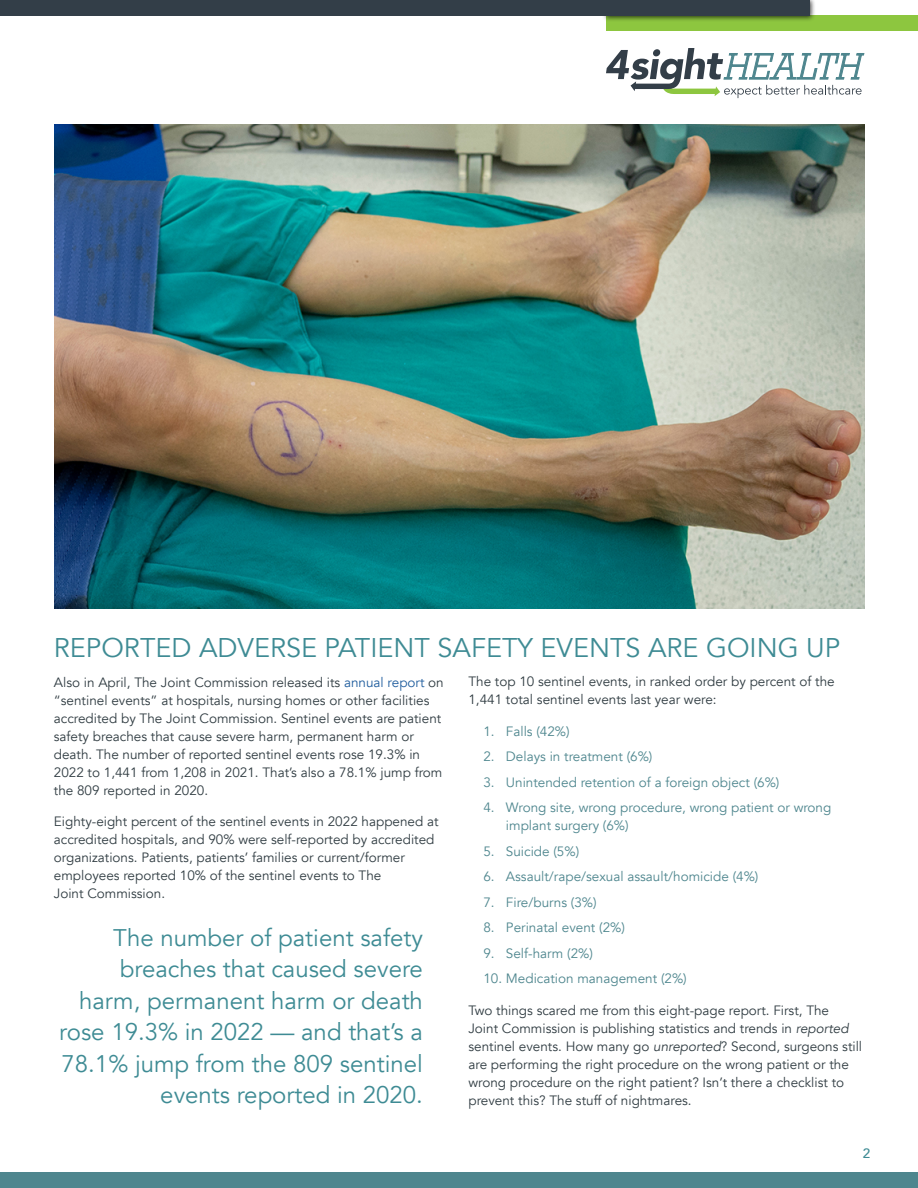
<style>
.page{position:relative;width:918px;height:1188px;background:#fff}
.page>*{position:absolute;margin:0;border:0;box-sizing:border-box;transform-origin:0 0}
.t1{font:27px "Avenir";color:#3e8b94}
.t2{font:24px/31.5px "Avenir";color:#3e8b94;text-align:right}
.t3{font:13.5px/18px "Avenir";color:#303c42}
.t4{font:13.5px/18px "Avenir";color:#4e868e}
.t5{font:500 13.5px "Avenir";color:#3e8b94}
.s1{color:#215e9e}
.s2{font-style:italic}
</style>
<div class="page">
<svg style="left:606px;top:48px;width:258px;height:50px"></svg>
<div style="left:606px;top:16px;width:312px;height:15px;background:#8dc63f"></div>
<div style="left:602px;top:0;width:214px;height:22px;background:#000;opacity:.75"></div>
<div style="left:0;top:0;width:810px;height:16px;background:#333e48"></div>
<div style="left:0;top:1172px;width:918px;height:16px;background:#4e868e"></div>
<img style="left:54px;top:124px;width:810px;height:484px">
<h1 class="t1" style="left:54px;top:631px;width:788px">REPORTED ADVERSE PATIENT SAFETY EVENTS ARE GOING UP</h1>
<p class="t3" style="left:54px;top:674px;width:391px">Also in April, The Joint Commission released its <span class="s1">annual report</span> on “sentinel events” at hospitals, nursing homes or other facilities accredited by The Joint Commission. Sentinel events are patient safety breaches that cause severe harm, permanent harm or death. The number of reported sentinel events rose 19.3% in 2022 to 1,441 from 1,208 in 2021. That’s also a 78.1% jump from the 809 reported in 2020.</p>
<p class="t3" style="left:54px;top:813px;width:386px">Eighty-eight percent of the sentinel events in 2022 happened at accredited hospitals, and 90% were self-reported by accredited organizations. Patients, patients’ families or current/former employees reported 10% of the sentinel events to The<br>Joint Commission.</p>
<h2 class="t2" style="left:59px;top:922px;width:365px">The number of patient safety breaches that caused severe harm, permanent harm or death rose 19.3% in 2022 — and that’s a<br>78.1% jump from the 809 sentinel events reported in 2020.</h2>
<p class="t3" style="left:468px;top:673px;width:368px">The top 10 sentinel events, in ranked order by percent of the<br>1,441 total sentinel events last year were:</p>
<p class="t4" style="left:483px;top:722px;width:88px">1. Falls (42%)</p>
<p class="t4" style="left:483px;top:748px;width:171px">2. Delays in treatment (6%)</p>
<p class="t4" style="left:483px;top:773px;width:298px">3. Unintended retention of a foreign object (6%)</p>
<p class="t4" style="left:506px;top:799px;width:327px;text-indent:-23px">4. Wrong site, wrong procedure, wrong patient or wrong implant surgery (6%)</p>
<p class="t4" style="left:483px;top:842px;width:97px">5. Suicide (5%)</p>
<p class="t4" style="left:483px;top:868px;width:277px">6. Assault/rape/sexual assault/homicide (4%)</p>
<p class="t4" style="left:483px;top:893px;width:115px">7. Fire/burns (3%)</p>
<p class="t4" style="left:483px;top:919px;width:143px">8. Perinatal event (2%)</p>
<p class="t4" style="left:483px;top:944px;width:111px">9. Self-harm (2%)</p>
<p class="t4" style="left:483px;top:970px;width:205px">10. Medication management (2%)</p>
<p class="t3" style="left:468px;top:1001px;width:395px">Two things scared me from this eight-page report. First, The Joint Commission is publishing statistics and trends in <span class="s2">reported </span>sentinel events. How many go <span class="s2">unreported</span>? Second, surgeons still are performing the right procedure on the wrong patient or the wrong procedure on the right patient? Isn’t there a checklist to prevent this? The stuff of nightmares.</p>
<p class="t5" style="left:863px;top:1142px;width:9px">2</p>
</div>
